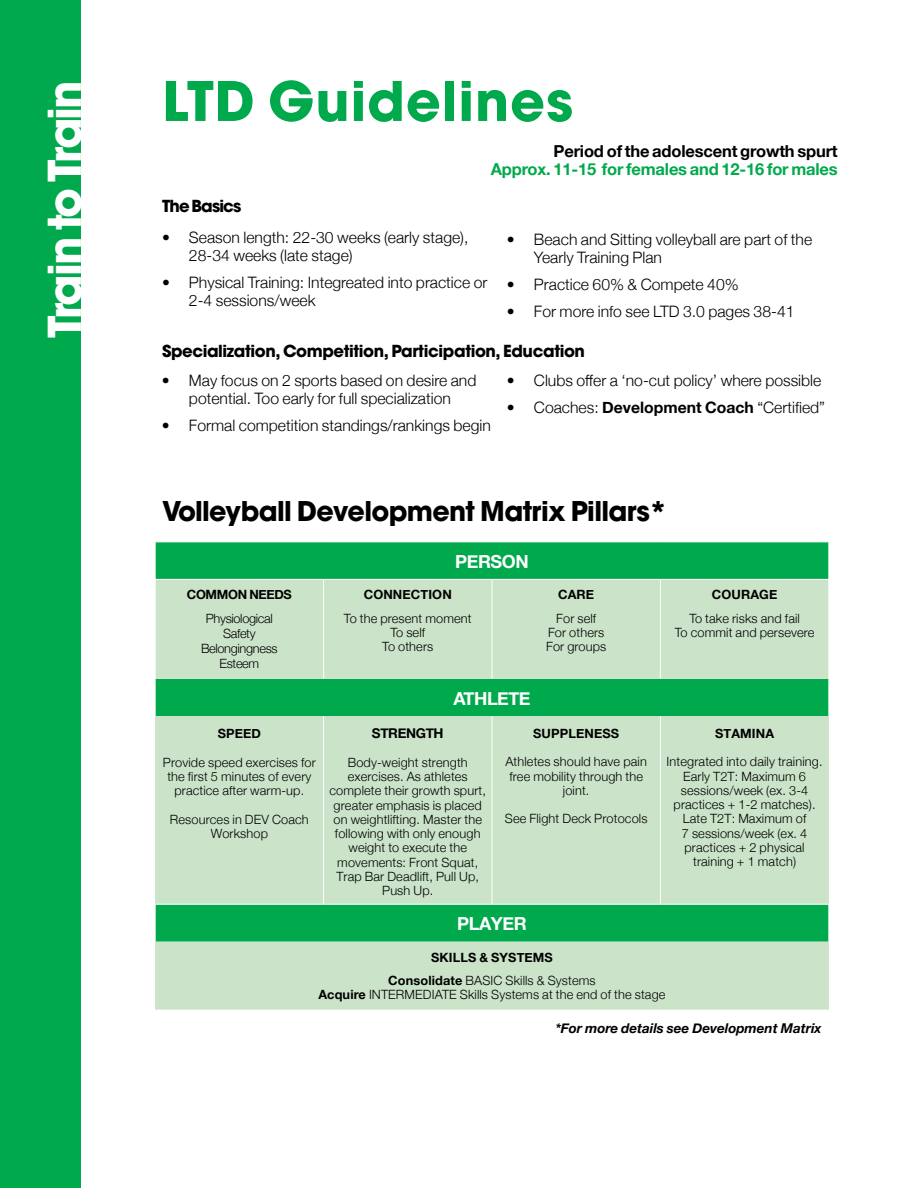
<style>
.page{position:relative;width:918px;height:1188px;background:#fff}
.page>*{position:absolute;margin:0;border:0;box-sizing:border-box;transform-origin:0 0}
.t1{font:700 54px "ITC Avant Garde Pro";letter-spacing:.02em;color:#00a94c}
.t2{font:700 45px "ITC Avant Garde Pro";letter-spacing:-.06em;color:#fff}
.t3{font:700 27px "ITC Avant Garde Pro";letter-spacing:-.025em;color:#000}
.t4{font:700 18px "Helvetica Neue";letter-spacing:-.025em;color:#fff}
.t5{font:700 16.5px "ITC Avant Garde Pro";letter-spacing:-.025em;color:#000}
.t6{font:700 16.5px "Helvetica Neue";letter-spacing:-.01em;color:#00a94c}
.t7{font:700 16.5px "Helvetica Neue";letter-spacing:-.01em;color:#000}
.t8{font:700 16.5px "ITC Avant Garde Pro";letter-spacing:-.05em;color:#000}
.t9{font:300 15.75px/18px "Helvetica Neue";color:#000}
.t10{font:italic 700 13.5px "Helvetica Neue";color:#000}
.t11{font:700 13.5px "Helvetica Neue";letter-spacing:-.025em;color:#000}
.t12{font:300 12.75px/14.2px "Helvetica Neue";letter-spacing:.01em;color:#000;text-align:center}
.t13{font:700 12.75px/23.2px "Helvetica Neue";letter-spacing:.01em;color:#000;text-align:center}
.t14{font:300 12.75px/15px "Helvetica Neue";letter-spacing:-.025em;color:#000;text-align:center}
.t15{font:700 12.75px "Helvetica Neue";letter-spacing:-.025em;color:#000}
.s1{font-weight:700}
.s2{font-weight:300}
</style>
<div class="page">
<div style="left:0;top:0;width:81px;height:1188px;background:#00a94c"></div>
<div style="left:156px;top:543px;width:672px;height:36px;background:#00a94c"></div>
<svg style="left:155px;top:580px;width:674px;height:430px;background:#8cd1a1"></svg>
<div style="left:493px;top:580px;width:335px;height:99px;background:#cbe3c8"></div>
<div style="left:324px;top:716px;width:505px;height:188px;background:#cbe3c8"></div>
<hr style="left:323px;top:580px;width:1px;height:99px;background:#fff">
<hr style="left:492px;top:580px;width:1px;height:99px;background:#fff">
<hr style="left:660px;top:580px;width:1px;height:99px;background:#fff">
<hr style="left:323px;top:716px;width:1px;height:188px;background:#fff">
<hr style="left:492px;top:716px;width:1px;height:188px;background:#fff">
<hr style="left:660px;top:716px;width:1px;height:188px;background:#fff">
<hr style="left:155px;top:904px;width:169px;height:1px;background:#fff">
<hr style="left:324px;top:904px;width:168px;height:1px;background:#fff">
<hr style="left:492px;top:904px;width:168px;height:1px;background:#fff">
<hr style="left:660px;top:904px;width:169px;height:1px;background:#fff">
<hr style="left:155px;top:580px;width:1px;height:99px;background:#fff">
<hr style="left:155px;top:679px;width:1px;height:37px;background:#fff">
<hr style="left:155px;top:905px;width:1px;height:37px;background:#fff">
<hr style="left:828px;top:580px;width:1px;height:99px;background:#fff">
<hr style="left:828px;top:679px;width:1px;height:37px;background:#fff">
<hr style="left:828px;top:905px;width:1px;height:37px;background:#fff">
<h2 class="t2" style="left:34px;top:338px;width:259px;rotate:-90deg">Train to Train</h2>
<h1 class="t1" style="left:162px;top:65px;width:413px">LTD Guidelines</h1>
<p class="t7" style="left:554px;top:138px;width:286px">Period of the adolescent growth spurt</p>
<p class="t6" style="left:491px;top:156px;width:349px">Approx. 11-15 for females and 12-16 for males</p>
<p class="t8" style="left:162px;top:195px;width:81px">The Basics</p>
<p class="t9" style="left:189px;top:227px;width:281px;text-indent:-27px">• Season length: 22-30 weeks (early stage),<br>28-34 weeks (late stage)</p>
<p class="t9" style="left:189px;top:272px;width:300px;text-indent:-27px">• Physical Training: Integreated into practice or<br>2-4 sessions/week</p>
<p class="t9" style="left:534px;top:229px;width:280px;text-indent:-27px">• Beach and Sitting volleyball are part of the<br>Yearly Training Plan</p>
<p class="t9" style="left:507px;top:274px;width:233px">• Practice 60% &amp; Compete 40%</p>
<p class="t9" style="left:507px;top:301px;width:289px">• For more info see LTD 3.0 pages 38-41</p>
<p class="t5" style="left:162px;top:340px;width:425px">Specialization, Competition, Participation, Education</p>
<p class="t9" style="left:162px;top:370px;width:316px;text-align:center">• May focus on 2 sports based on desire and potential. Too early for full specialization</p>
<p class="t9" style="left:162px;top:415px;width:330px">• Formal competition standings/rankings begin</p>
<p class="t9" style="left:507px;top:370px;width:316px">• Clubs offer a ‘no-cut policy’ where possible</p>
<p class="t9" style="left:507px;top:397px;width:320px">• Coaches: <span class="s1">Development Coach</span> “Certified”</p>
<h3 class="t3" style="left:162px;top:493px;width:507px">Volleyball Development Matrix Pillars*</h3>
<p class="t15" style="left:187px;top:585px;width:106px">COMMON NEEDS</p>
<p class="t14" style="left:201px;top:610px;width:78px">Physiological<br>Safety<br>Belongingness<br>Esteem</p>
<p class="t13" style="left:218px;top:723px;width:45px">SPEED</p>
<p class="t12" style="left:163px;top:754px;width:154px">Provide speed exercises for the first 5 minutes of every practice after warm-up.</p>
<p class="t12" style="left:170px;top:811px;width:140px">Resources in DEV Coach<br>Workshop</p>
<h3 class="t4" style="left:455px;top:547px;width:75px">PERSON</h3>
<p class="t13" style="left:364px;top:583px;width:90px">CONNECTION</p>
<p class="t12" style="left:344px;top:610px;width:129px">To the present moment<br>To self<br>To others</p>
<h3 class="t4" style="left:453px;top:684px;width:79px">ATHLETE</h3>
<p class="t13" style="left:558px;top:583px;width:38px">CARE</p>
<p class="t12" style="left:546px;top:610px;width:62px">For self<br>For others<br>For groups</p>
<p class="t11" style="left:372px;top:723px;width:73px">STRENGTH</p>
<p class="t12" style="left:330px;top:754px;width:158px">Body-weight strength exercises. As athletes complete their growth spurt, greater emphasis is placed on weightlifting. Master the following with only enough weight to execute the movements: Front Squat,<br>Trap Bar Deadlift, Pull Up,<br>Push Up.</p>
<p class="t13" style="left:533px;top:722px;width:87px">SUPPLENESS</p>
<p class="t12" style="left:505px;top:754px;width:143px">Athletes should have pain free mobility through the joint.</p>
<p class="t12" style="left:505px;top:811px;width:144px">See Flight Deck Protocols</p>
<p class="t13" style="left:712px;top:583px;width:67px">COURAGE</p>
<p class="t12" style="left:675px;top:610px;width:141px">To take risks and fail<br>To commit and persevere</p>
<p class="t13" style="left:715px;top:722px;width:61px">STAMINA</p>
<p class="t12" style="left:667px;top:754px;width:157px">Integrated into daily training.<br>Early T2T: Maximum 6 sessions/week (ex. 3-4 practices + 1-2 matches).<br>Late T2T: Maximum of<br>7 sessions/week (ex. 4 practices + 2 physical training + 1 match)</p>
<h3 class="t4" style="left:457px;top:910px;width:71px">PLAYER</h3>
<p class="t13" style="left:388px;top:946px;width:209px">SKILLS &amp; SYSTEMS<br>Consolidate <span class="s2">BASIC Skills &amp; Systems</span></p>
<p class="t12" style="left:318px;top:987px;width:349px"><span class="s1">Acquire</span> INTERMEDIATE Skills Systems at the end of the stage</p>
<p class="t10" style="left:555px;top:1017px;width:268px">*For more details see Development Matrix</p>
</div>
